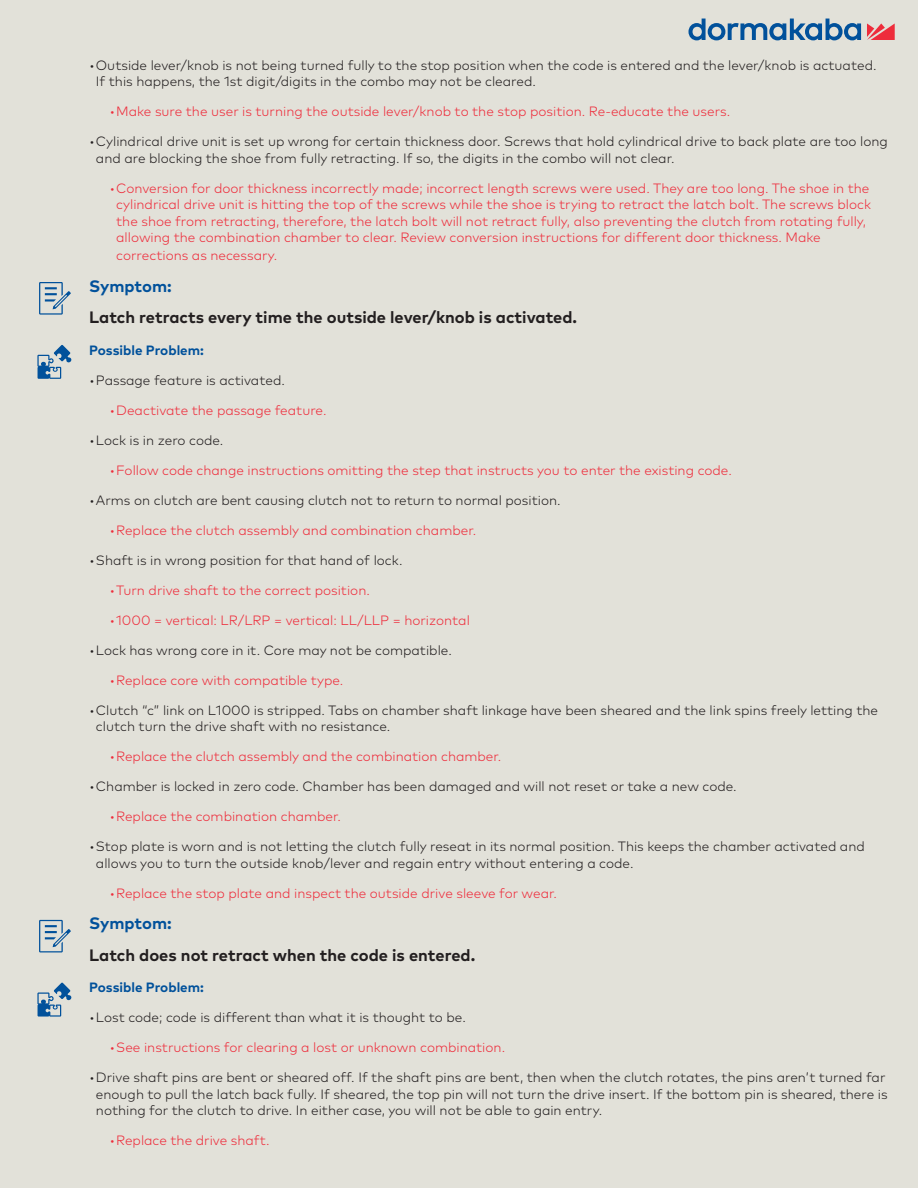
<style>
.page{position:relative;width:918px;height:1188px;background:#e2e1d9}
.page>*{position:absolute;margin:0;border:0;box-sizing:border-box;transform-origin:0 0}
.Body_Text_9pt_12pt_p{font:700 16.5px "Mark Pro";color:#231f20}
.Body_Text_9pt_12pt_p-2{font:700 16.5px "Mark Pro";color:#01519b}
.t1{font:300 13.5px/16.5px "Mark Pro";color:#231f20}
.t2{font:300 13.5px/16.5px "Mark Pro";color:#ee2c3b}
.Body_Text_9pt_12pt_p-3{font:700 13.5px "Mark Pro";color:#01519b}
</style>
<div class="page">
<svg style="left:867px;top:23px;width:28px;height:17px"></svg>
<svg style="left:688px;top:19px;width:173px;height:21px"></svg>
<svg style="left:37px;top:345px;width:35px;height:34px"></svg>
<svg style="left:39px;top:282px;width:32px;height:33px"></svg>
<svg style="left:37px;top:983px;width:35px;height:34px"></svg>
<svg style="left:39px;top:920px;width:32px;height:32px"></svg>
<p class="t1" style="left:96px;top:56px;width:782px;text-indent:-7px">•Outside lever/knob is not being turned fully to the stop position when the code is entered and the lever/knob is actuated.<br>If this happens, the 1st digit/digits in the combo may not be cleared.</p>
<p class="t2" style="left:109px;top:102px;width:622px">•Make sure the user is turning the outside lever/knob to the stop position. Re-educate the users.</p>
<p class="t1" style="left:96px;top:132px;width:793px;text-indent:-7px">•Cylindrical drive unit is set up wrong for certain thickness door. Screws that hold cylindrical drive to back plate are too long and are blocking the shoe from fully retracting. If so, the digits in the combo will not clear.</p>
<p class="t2" style="left:116px;top:179px;width:756px;text-indent:-7px">•Conversion for door thickness incorrectly made; incorrect length screws were used. They are too long. The shoe in the cylindrical drive unit is hitting the top of the screws while the shoe is trying to retract the latch bolt. The screws block the shoe from retracting, therefore, the latch bolt will not retract fully, also preventing the clutch from rotating fully, allowing the combination chamber to clear. Review conversion instructions for different door thickness. Make</p>
<p class="t2" style="left:116px;top:246px;width:163px">corrections as necessary.</p>
<p class="Body_Text_9pt_12pt_p-2" style="left:89px;top:274px;width:84px">Symptom:</p>
<p class="Body_Text_9pt_12pt_p" style="left:89px;top:305px;width:489px">Latch retracts every time the outside lever/knob is activated.</p>
<p class="Body_Text_9pt_12pt_p-3" style="left:89px;top:340px;width:116px">Possible Problem:</p>
<p class="t1" style="left:89px;top:371px;width:197px">•Passage feature is activated.</p>
<p class="t2" style="left:109px;top:401px;width:219px">•Deactivate the passage feature.</p>
<p class="t1" style="left:89px;top:431px;width:136px">•Lock is in zero code.</p>
<p class="t2" style="left:109px;top:461px;width:624px">•Follow code change instructions omitting the step that instructs you to enter the existing code.</p>
<p class="t1" style="left:89px;top:491px;width:473px">•Arms on clutch are bent causing clutch not to return to normal position.</p>
<p class="t2" style="left:109px;top:521px;width:368px">•Replace the clutch assembly and combination chamber.</p>
<p class="t1" style="left:89px;top:551px;width:315px">•Shaft is in wrong position for that hand of lock.</p>
<p class="t2" style="left:109px;top:581px;width:262px">•Turn drive shaft to the correct position.</p>
<p class="t2" style="left:109px;top:611px;width:362px">•1000 = vertical: LR/LRP = vertical: LL/LLP = horizontal</p>
<p class="t1" style="left:89px;top:641px;width:364px">•Lock has wrong core in it. Core may not be compatible.</p>
<p class="t2" style="left:109px;top:671px;width:236px">•Replace core with compatible type.</p>
<p class="t1" style="left:96px;top:701px;width:784px;text-indent:-7px">•Clutch “c” link on L1000 is stripped. Tabs on chamber shaft linkage have been sheared and the link spins freely letting the clutch turn the drive shaft with no resistance.</p>
<p class="t2" style="left:109px;top:747px;width:394px">•Replace the clutch assembly and the combination chamber.</p>
<p class="t1" style="left:89px;top:777px;width:649px">•Chamber is locked in zero code. Chamber has been damaged and will not reset or take a new code.</p>
<p class="t2" style="left:109px;top:807px;width:233px">•Replace the combination chamber.</p>
<p class="t1" style="left:96px;top:837px;width:770px;text-indent:-7px">•Stop plate is worn and is not letting the clutch fully reseat in its normal position. This keeps the chamber activated and allows you to turn the outside knob/lever and regain entry without entering a code.</p>
<p class="t2" style="left:109px;top:884px;width:449px">•Replace the stop plate and inspect the outside drive sleeve for wear.</p>
<p class="Body_Text_9pt_12pt_p-2" style="left:89px;top:911px;width:84px">Symptom:</p>
<p class="Body_Text_9pt_12pt_p" style="left:89px;top:943px;width:388px">Latch does not retract when the code is entered.</p>
<p class="Body_Text_9pt_12pt_p-3" style="left:89px;top:977px;width:116px">Possible Problem:</p>
<p class="t1" style="left:89px;top:1008px;width:378px">•Lost code; code is different than what it is thought to be.</p>
<p class="t2" style="left:109px;top:1038px;width:397px">•See instructions for clearing a lost or unknown combination.</p>
<p class="t1" style="left:96px;top:1068px;width:793px;text-indent:-7px">•Drive shaft pins are bent or sheared off. If the shaft pins are bent, then when the clutch rotates, the pins aren’t turned far enough to pull the latch back fully. If sheared, the top pin will not turn the drive insert. If the bottom pin is sheared, there is nothing for the clutch to drive. In either case, you will not be able to gain entry.</p>
<p class="t2" style="left:109px;top:1131px;width:162px">•Replace the drive shaft.</p>
</div>
